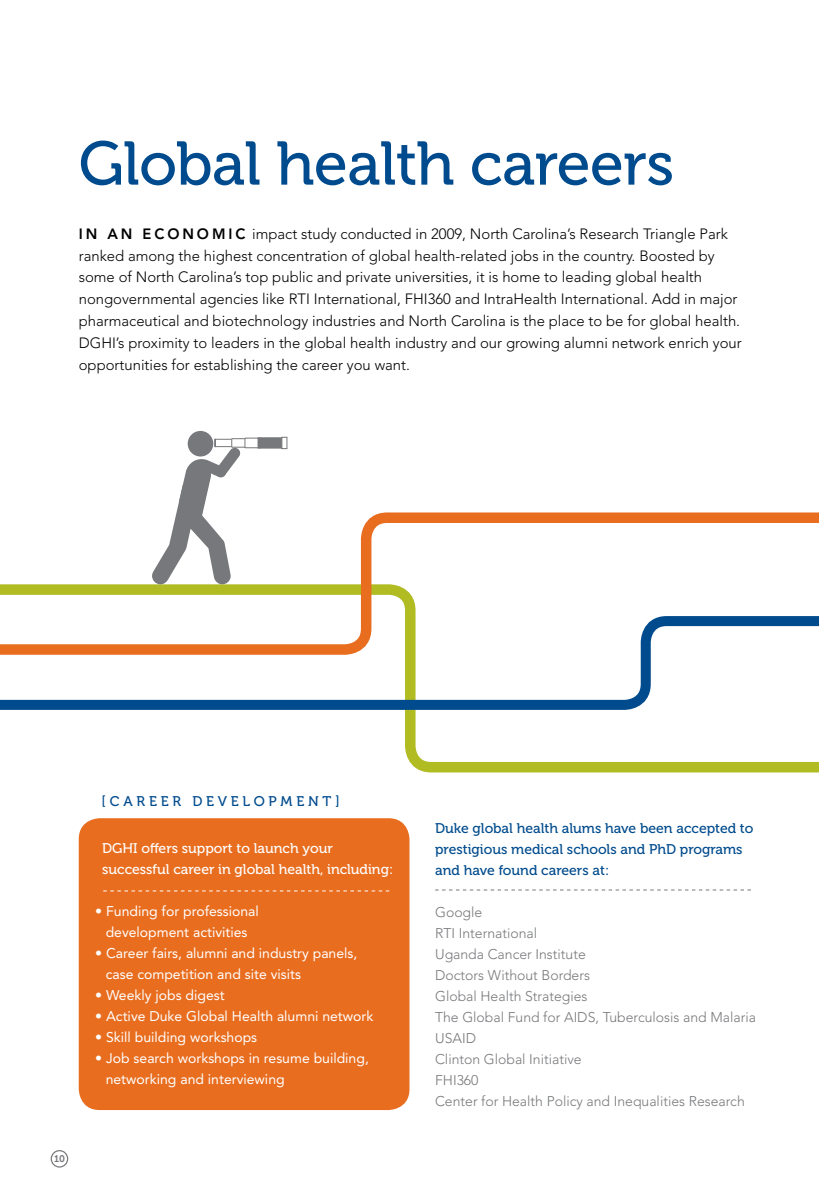
<style>
.page{position:relative;width:819px;height:1197px;background:#fff}
.page>*{position:absolute;margin:0;border:0;box-sizing:border-box;transform-origin:0 0}
.t1{font:61.43px "Museo 500";color:#004b8d}
.t2{font:300 14.88px/21.9px "Avenir";color:#000}
.t3{font:800 14.88px "Avenir";letter-spacing:.2em;color:#000}
.t4{font:14px/21px "Avenir";color:#fff}
.t5{font:300 14px/21px "Avenir";color:#77787b}
.t6{font:14px/21px "Museo 500";color:#004b8d}
.t7{font:14px/21px "Museo 500";color:#fff}
.t8{font:9.62px "Museo 700";color:#77787b}
</style>
<div class="page">
<svg style="left:78px;top:715px;width:741px;height:203px"></svg>
<svg style="left:188px;top:431px;width:631px;height:102px"></svg>
<svg style="left:0;top:533px;width:819px;height:182px"></svg>
<div style="left:232px;top:439px;width:17px;height:8px;background:#fff"></div>
<div style="left:231px;top:438px;width:18px;height:10px;border:1px solid #77787b"></div>
<div style="left:245px;top:438px;width:16px;height:10px;background:#fff"></div>
<div style="left:244px;top:438px;width:18px;height:10px;border:1px solid #77787b"></div>
<svg style="left:258px;top:437px;width:23px;height:12px"></svg>
<svg style="left:281px;top:437px;width:6px;height:12px"></svg>
<div style="left:188px;top:431px;width:25px;height:26px;background:#77787b;border-radius:50%"></div>
<svg style="left:152px;top:439px;width:91px;height:146px"></svg>
<div style="left:79px;top:818px;width:331px;height:292px;background:#e86d1f;border-radius:21px"></div>
<div style="left:51px;top:1150px;width:17px;height:18px;border:1px solid #77787b;border-radius:50%"></div>
<svg style="left:435px;top:890px;width:316px;height:1px"></svg>
<svg style="left:103px;top:891px;width:286px;height:1px"></svg>
<h1 class="t1" style="left:79px;top:130px;width:597px">Global health careers</h1>
<p class="t2" style="left:79px;top:223px;width:665px;text-indent:173px">impact study conducted in 2009, North Carolina’s Research Triangle Park ranked among the highest concentration of global health-related jobs in the country. Boosted by some of North Carolina’s top public and private universities, it is home to leading global health nongovernmental agencies like RTI International, FHI360 and IntraHealth International. Add in major pharmaceutical and biotechnology industries and North Carolina is the place to be for global health.<br>DGHI’s proximity to leaders in the global health industry and our growing alumni network enrich your opportunities for establishing the career you want.</p>
<p class="t3" style="left:79px;top:225px;width:145px">IN AN ECONOMIC</p>
<p class="t8" style="left:54px;top:1153px;width:12px">10</p>
<p class="t6" style="left:102px;top:790px;width:22px">[ CAREER</p>
<p class="t6" style="left:192px;top:790px;width:27px">D EVELO</p>
<p class="t6" style="left:269px;top:790px;width:41px">PMENT</p>
<p class="t6" style="left:335px;top:790px;width:6px">]</p>
<p class="t7" style="left:102px;top:838px;width:292px">DGHI offers support to launch your successful career in global health, including:</p>
<p class="t4" style="left:95px;top:901px;width:165px;text-align:center">• Funding for professional development activities</p>
<p class="t4" style="left:106px;top:943px;width:253px;text-indent:-10px">• Career fairs, alumni and industry panels, case competition and site visits</p>
<p class="t4" style="left:95px;top:985px;width:131px">• Weekly jobs digest</p>
<p class="t4" style="left:95px;top:1006px;width:280px">• Active Duke Global Health alumni network</p>
<p class="t4" style="left:95px;top:1027px;width:164px">• Skill building workshops</p>
<p class="t4" style="left:106px;top:1048px;width:265px;text-indent:-10px">• Job search workshops in resume building, networking and interviewing</p>
<p class="t6" style="left:435px;top:818px;width:320px">Duke global health alums have been accepted to prestigious medical schools and PhD programs and have found careers at:</p>
<p class="t5" style="left:435px;top:901px;width:322px">Google<br>RTI International<br>Uganda Cancer Institute<br>Doctors Without Borders<br>Global Health Strategies<br>The Global Fund for AIDS, Tuberculosis and Malaria<br>USAID<br>Clinton Global Initiative<br>FHI360<br>Center for Health Policy and Inequalities Research</p>
</div>
